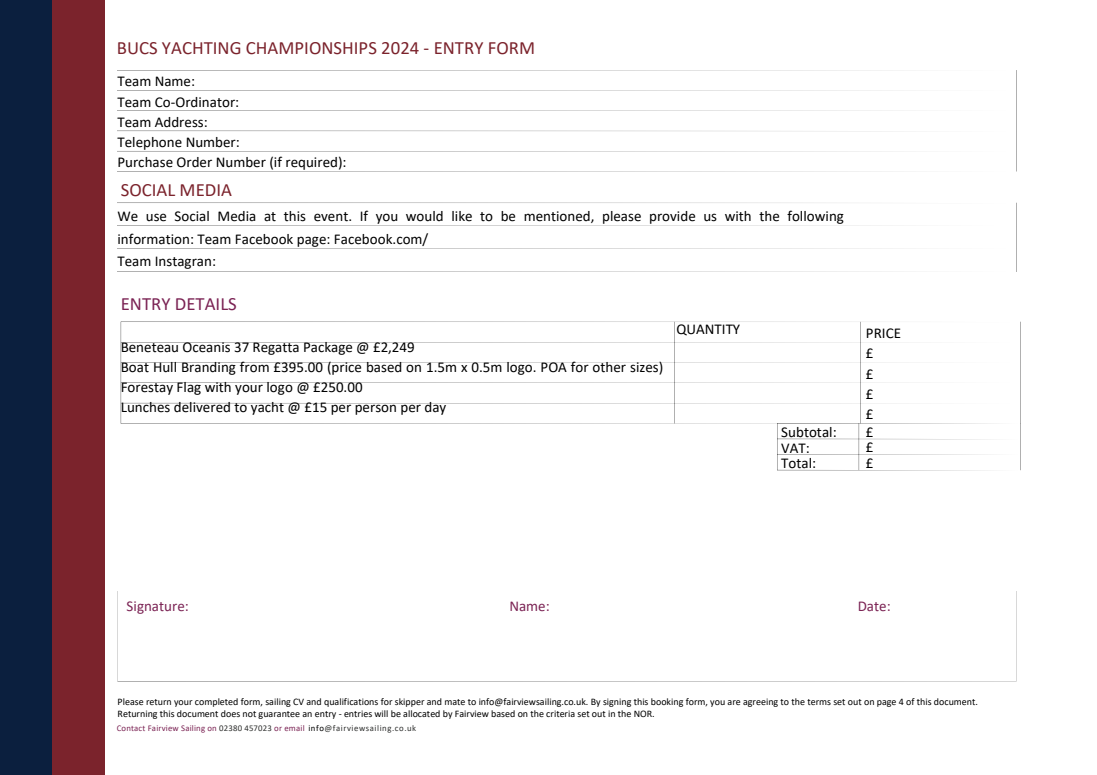
<style>
.page{position:relative;width:1097px;height:775px;background:#fff}
.page>*{position:absolute;margin:0;border:0;box-sizing:border-box;transform-origin:0 0}
.t1{font:18.75px "Calibri";color:#7b232c}
.t2{font:18.75px "Calibri";color:#7b2354}
.t3{font:15px/20.1px "Calibri";color:#000}
.t4{font:15px "Calibri";color:#7b2354}
.t5{font:10px/12.2px "Calibri";color:#000}
.t6{font:8.75px "Calibri";letter-spacing:.02em;color:#2f302f}
.s1{color:#7b2354}
.s2{color:#000}
</style>
<div class="page">
<div style="left:0;top:0;width:52px;height:775px;background:#0b1f3e"></div>
<div style="left:52px;top:0;width:52px;height:775px;background:#7b232c"></div>
<svg style="left:117px;top:70px;width:776px;height:82px"></svg>
<svg style="left:117px;top:225px;width:776px;height:47px"></svg>
<svg style="left:121px;top:322px;width:776px;height:101px"></svg>
<svg style="left:776px;top:423px;width:218px;height:47px"></svg>
<p class="t1" style="left:117px;top:40px;width:420px">BUCS YACHTING CHAMPIONSHIPS 2024 - ENTRY FORM</p>
<p class="t3" style="left:117px;top:73px;width:79px">Team Name:</p>
<p class="t3" style="left:117px;top:93px;width:123px">Team Co-Ordinator:</p>
<p class="t3" style="left:117px;top:113px;width:92px">Team Address:</p>
<p class="t3" style="left:117px;top:133px;width:124px">Telephone Number:</p>
<p class="t3" style="left:117px;top:153px;width:231px">Purchase Order Number (if required):</p>
<p class="t1" style="left:121px;top:182px;width:113px">SOCIAL MEDIA</p>
<p class="t3" style="left:117px;top:205px;width:728px;line-height:22.9px">We use Social Media at this event. If you would like to be mentioned, please provide us with the following information: Team Facebook page: Facebook.com/</p>
<p class="t3" style="left:117px;top:253px;width:100px">Team Instagran:</p>
<p class="t2" style="left:121px;top:296px;width:118px">ENTRY DETAILS</p>
<p class="t3" style="left:121px;top:338px;width:295px">Beneteau Oceanis 37 Regatta Package @ £2,249</p>
<p class="t3" style="left:121px;top:358px;width:544px">Boat Hull Branding from £395.00 (price based on 1.5m x 0.5m logo. POA for other sizes)<br>Forestay Flag with your logo @ £250.00</p>
<p class="t3" style="left:121px;top:398px;width:327px">Lunches delivered to yacht @ £15 per person per day</p>
<p class="t3" style="left:676px;top:321px;width:65px">QUANTITY</p>
<p class="t3" style="left:781px;top:426px;width:57px;line-height:15.4px">Subtotal:<br>VAT:<br>Total:</p>
<p class="t3" style="left:865px;top:324px;width:37px">PRICE £</p>
<p class="t3" style="left:865px;top:365px;width:9px">£</p>
<p class="t3" style="left:865px;top:385px;width:9px">£</p>
<p class="t3" style="left:865px;top:405px;width:9px">£</p>
<p class="t3" style="left:865px;top:423px;width:9px">£</p>
<p class="t3" style="left:865px;top:438px;width:9px">£</p>
<p class="t3" style="left:865px;top:454px;width:9px">£</p>
<p class="t4" style="left:127px;top:600px;width:64px">Signature:</p>
<p class="t4" style="left:509px;top:600px;width:42px">Name:</p>
<p class="t4" style="left:857px;top:600px;width:34px">Date:</p>
<p class="t5" style="left:118px;top:697px;width:861px">Please return your completed form, sailing CV and qualifications for skipper and mate to info@fairviewsailing.co.uk. By signing this booking form, you are agreeing to the terms set out on page 4 of this document.<br>Returning this document does not guarantee an entry - entries will be allocated by Fairview based on the criteria set out in the NOR.</p>
<p class="t6" style="left:117px;top:724px;width:301px"><span class="s1">Contact Fairview Sailing on</span> 02380 457023 <span class="s1">or email</span> <span class="s2">info</span>@fairviewsailing.co.uk</p>
</div>
